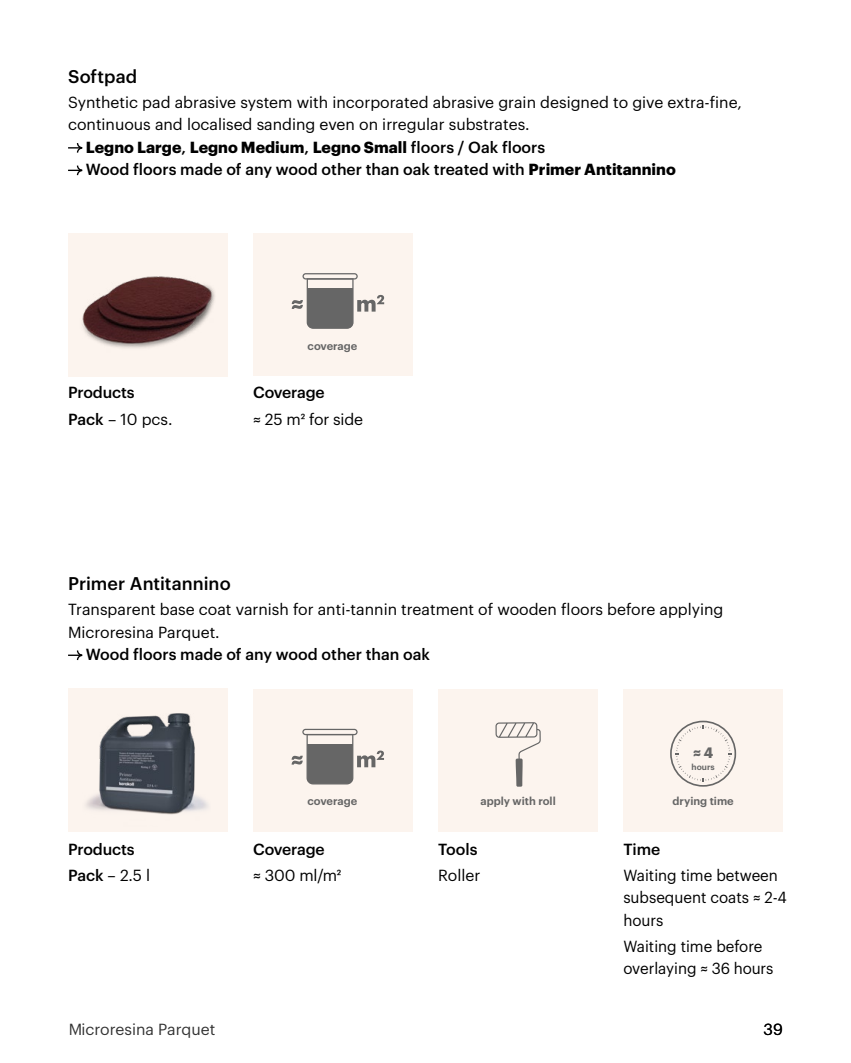
<style>
.page{position:relative;width:851px;height:1063px;background:#fff}
.page>*{position:absolute;margin:0;border:0;box-sizing:border-box;transform-origin:0 0}
.t1{font:500 18px "Graphik";color:#000}
.t2{font:15.75px/22.5px "Graphik";color:#000}
.t3{font:500 15.75px/26.7px "Graphik";color:#000}
.t4{font:15.75px/22.2px "Graphik";color:#000;scale:.96 1}
.t5{font:700 15.75px "Graphik";color:#000}
.t6{font:700 14.7px "Graphik";color:#666;scale:.94 1}
.t7{font:600 11.1px "Graphik";color:#666}
.t8{font:600 8.4px "Graphik";color:#666}
.s1{font-weight:500}
.s2{font-weight:700}
.s3{font-weight:400}
</style>
<div class="page">
<div style="left:68px;top:689px;width:159px;height:143px;background:#fcf4ee"></div>
<div style="left:438px;top:689px;width:159px;height:142px;background:#fcf4ee"></div>
<div style="left:623px;top:689px;width:159px;height:142px;background:#fcf4ee"></div>
<svg style="left:68px;top:650px;width:15px;height:11px"></svg>
<svg style="left:670px;top:721px;width:65px;height:65px"></svg>
<div style="left:670px;top:721px;width:66px;height:66px;border:2px solid #666;border-radius:50%"></div>
<svg style="left:674px;top:725px;width:57px;height:57px"></svg>
<div style="left:68px;top:233px;width:159px;height:143px;background:#fcf4ee"></div>
<svg style="left:68px;top:143px;width:15px;height:10px"></svg>
<svg style="left:68px;top:165px;width:15px;height:11px"></svg>
<svg style="left:495px;top:722px;width:45px;height:65px"></svg>
<img style="left:86px;top:713px;width:122px;height:102px">
<img style="left:82px;top:276px;width:133px;height:72px">
<div style="left:253px;top:233px;width:159px;height:143px;background:#fcf4ee"></div>
<svg style="left:292px;top:273px;width:92px;height:56px"></svg>
<div style="left:253px;top:689px;width:159px;height:142px;background:#fcf4ee"></div>
<svg style="left:291px;top:729px;width:93px;height:55px"></svg>
<p class="t1" style="left:68px;top:62px;width:71px">Softpad</p>
<p class="t2" style="left:68px;top:89px;width:675px">Synthetic pad abrasive system with incorporated abrasive grain designed to give extra-fine,</p>
<p class="t2" style="left:68px;top:112px;width:463px">continuous and localised sanding even on irregular substrates.</p>
<p class="t5" style="left:86px;top:135px;width:461px">Legno Large<span class="s1">,</span> Legno Medium<span class="s1">,</span> Legno Small <span class="s1">floors / Oak floors</span></p>
<p class="t3" style="left:86px;top:155px;width:591px">Wood floors made of any wood other than oak treated with <span class="s2">Primer Antitannino</span></p>
<p class="t7" style="left:307px;top:337px;width:51px">coverage</p>
<p class="t3" style="left:68px;top:378px;width:106px">Products<br>Pack <span class="s3">– 10 pcs.</span></p>
<p class="t3" style="left:253px;top:378px;width:73px">Coverage</p>
<p class="t2" style="left:253px;top:407px;width:111px">≈ 25 m² for side</p>
<p class="t1" style="left:68px;top:570px;width:164px">Primer Antitannino</p>
<p class="t2" style="left:68px;top:597px;width:656px">Transparent base coat varnish for anti-tannin treatment of wooden floors before applying<br>Microresina Parquet.</p>
<p class="t3" style="left:86px;top:640px;width:345px">Wood floors made of any wood other than oak</p>
<p class="t6" style="left:693px;top:741px;width:23px">≈ 4</p>
<p class="t7" style="left:307px;top:793px;width:51px">coverage</p>
<p class="t3" style="left:68px;top:834px;width:84px">Products<br>Pack <span class="s3">– 2.5 l</span></p>
<p class="t3" style="left:253px;top:834px;width:73px">Coverage</p>
<p class="t2" style="left:253px;top:863px;width:90px">≈ 300 ml/m²</p>
<p class="t7" style="left:480px;top:793px;width:77px">apply with roll</p>
<p class="t3" style="left:438px;top:834px;width:41px">Tools</p>
<p class="t2" style="left:438px;top:863px;width:44px">Roller</p>
<p class="t8" style="left:691px;top:760px;width:25px">hours</p>
<p class="t7" style="left:672px;top:793px;width:63px">drying time</p>
<p class="t3" style="left:623px;top:834px;width:38px">Time</p>
<p class="t4" style="left:623px;top:863px;width:172px">Waiting time between subsequent coats ≈ 2-4 hours</p>
<p class="t4" style="left:623px;top:934px;width:158px">Waiting time before overlaying ≈ 36 hours</p>
<p class="t2" style="left:68px;top:1017px;width:149px">Microresina Parquet</p>
<p class="t2" style="left:763px;top:1017px;width:21px">39</p>
</div>
